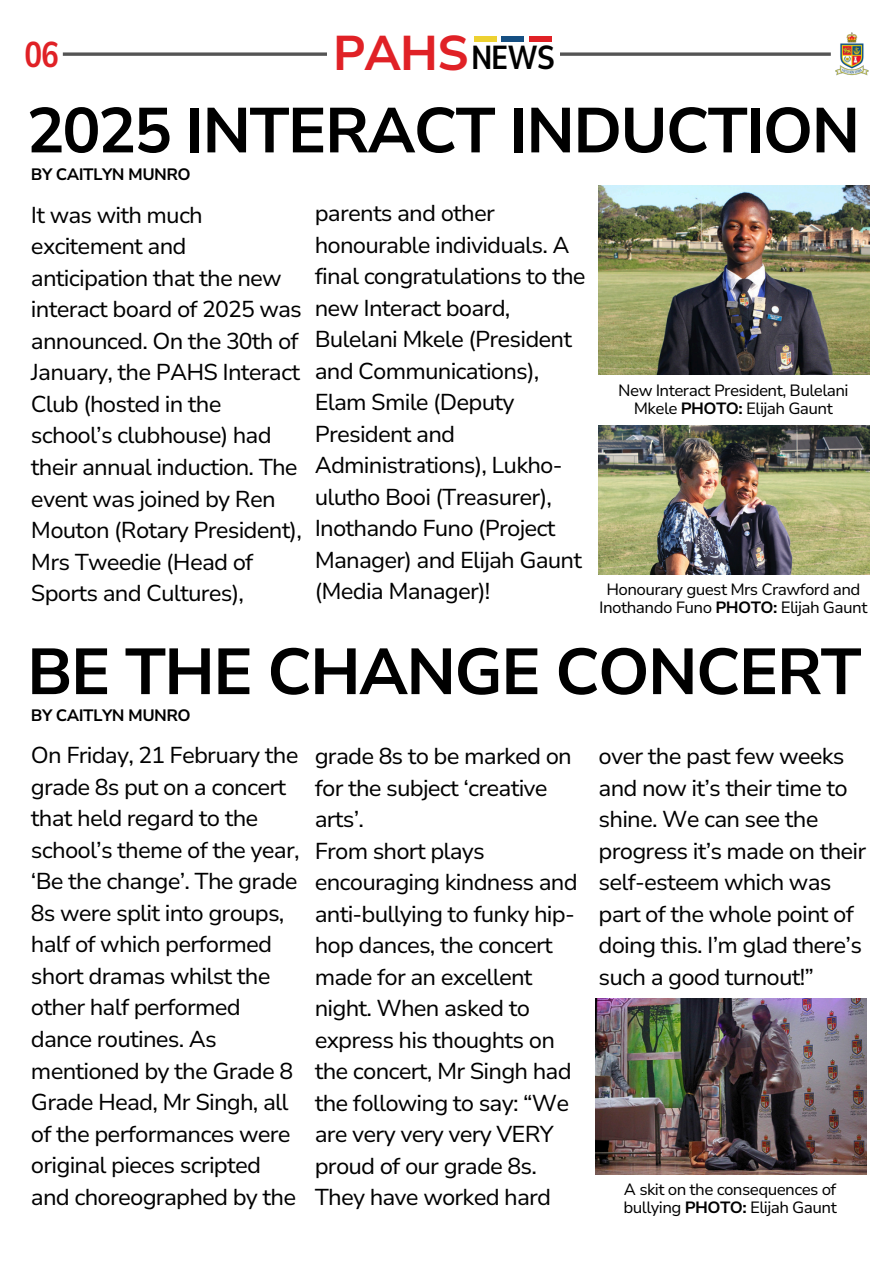
<style>
.page{position:relative;width:894px;height:1264px;background:#fff}
.page>*{position:absolute;margin:0;border:0;box-sizing:border-box;transform-origin:0 0}
.t1{font:700 64.8px "Nunito Sans 10 pt";letter-spacing:-.035em;color:#000}
.t2{font:700 63.3px "Nunito Sans 10 pt";letter-spacing:-.035em;color:#000}
.t3{font:700 48.6px "Nunito Sans 10 pt";color:#e02126}
.t4{font:700 35.7px "Nunito Sans 10 pt Condensed";color:#e02126}
.t5{font:700 33.15px "Nunito Sans 10 pt Condensed";color:#000}
.t6{font:22.95px/31.5px "Nunito Sans 10 pt";letter-spacing:-.035em;color:#000}
.t7{font:700 16.5px "Nunito Sans 10 pt";letter-spacing:-.035em;color:#000}
.t8{font:16.35px/18px "Nunito Sans 10 pt";letter-spacing:-.035em;color:#000;text-align:center}
.s1{font-weight:700}
</style>
<div class="page">
<svg style="left:63px;top:52px;width:767px;height:4px;background:#6e6e6e"></svg>
<div style="left:327px;top:0;width:233px;height:163px;background:#fff"></div>
<div style="left:473px;top:36px;width:23px;height:6px;background:#edd131"></div>
<div style="left:501px;top:36px;width:23px;height:6px;background:#154f82"></div>
<div style="left:529px;top:36px;width:22px;height:6px;background:#e02126"></div>
<img style="left:835px;top:33px;width:33px;height:43px">
<img style="left:598px;top:185px;width:271px;height:190px">
<img style="left:598px;top:426px;width:271px;height:148px">
<img style="left:595px;top:998px;width:271px;height:176px">
<h1 class="t4" style="left:25px;top:31px;width:36px">06</h1>
<p class="t3" style="left:332px;top:21px;width:137px">PAHS</p>
<h2 class="t5" style="left:471px;top:35px;width:85px">NEWS</h2>
<h5 class="t2" style="left:27px;top:88px;width:835px">2025 INTERACT INDUCTION</h5>
<h4 class="t7" style="left:31px;top:163px;width:161px">BY CAITLYN MUNRO</h4>
<h4 class="t6" style="left:31px;top:199px;width:272px">It was with much excitement and anticipation that the new interact board of 2025 was announced. On the 30th of<br>January, the PAHS Interact<br>Club (hosted in the school’s clubhouse) had their annual induction. The event was joined by Ren<br>Mouton (Rotary President),<br>Mrs Tweedie (Head of<br>Sports and Cultures),</h4>
<p class="t6" style="left:314px;top:198px;width:272px">parents and other honourable individuals. A final congratulations to the new Interact board,<br>Bulelani Mkele (President and Communications),<br>Elam Smile (Deputy<br>President and<br>Administrations), Lukho&shy;ulutho Booi (Treasurer),<br>Inothando Funo (Project<br>Manager) and Elijah Gaunt (Media Manager)!</p>
<p class="t8" style="left:618px;top:382px;width:232px">New Interact President, Bulelani<br>Mkele <span class="s1">PHOTO:</span> Elijah Gaunt</p>
<p class="t8" style="left:599px;top:581px;width:270px">Honourary guest Mrs Crawford and<br>Inothando Funo <span class="s1">PHOTO:</span> Elijah Gaunt</p>
<p class="t1" style="left:27px;top:628px;width:836px">BE THE CHANGE CONCERT</p>
<h1 class="t7" style="left:31px;top:704px;width:161px">BY CAITLYN MUNRO</h1>
<h5 class="t6" style="left:31px;top:740px;width:270px">On Friday, 21 February the grade 8s put on a concert that held regard to the school’s theme of the year, ‘Be the change’. The grade<br>8s were split into groups, half of which performed short dramas whilst the other half performed dance routines. As mentioned by the Grade 8<br>Grade Head, Mr Singh, all of the performances were original pieces scripted and choreographed by the</h5>
<h4 class="t6" style="left:314px;top:740px;width:264px">grade 8s to be marked on for the subject ‘creative arts’.<br>From short plays encouraging kindness and anti-bullying to funky hip&shy;hop dances, the concert made for an excellent night. When asked to express his thoughts on the concert, Mr Singh had the following to say: “We are very very very VERY proud of our grade 8s.<br>They have worked hard</h4>
<h4 class="t6" style="left:598px;top:740px;width:269px">over the past few weeks and now it’s their time to shine. We can see the progress it’s made on their self-esteem which was part of the whole point of doing this. I’m glad there’s such a good turnout!”</h4>
<h4 class="t8" style="left:623px;top:1180px;width:215px;text-align:left">A skit on the consequences of bullying <span class="s1">PHOTO:</span> Elijah Gaunt</h4>
</div>
